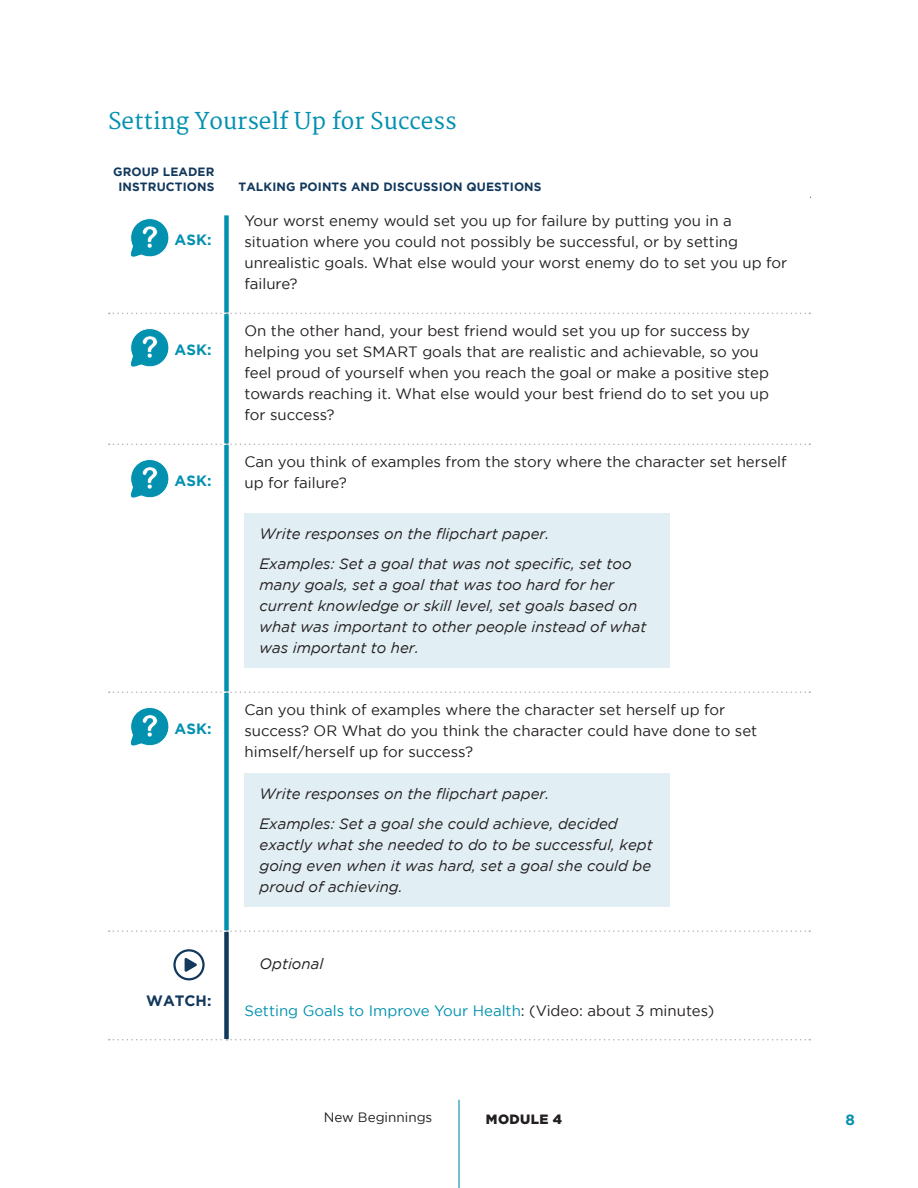
<style>
.page{position:relative;width:918px;height:1188px;background:#fff}
.page>*{position:absolute;margin:0;border:0;box-sizing:border-box;transform-origin:0 0}
.t1{font:22.5px "Merriweather";color:#0391b0}
.t2{font:15px/21px "Gotham";color:#231f20}
.t3{font:italic 15px/21px "Gotham";color:#231f20}
.t4{font:15px "Gotham";color:#0391b0}
.t5{font:700 15px "Gotham";color:#0391b0}
.t6{font:700 15px "Gotham";color:#12385c}
.t7{font:13.5px "Gotham";color:#231f20}
.t8{font:900 13.5px "Gotham";letter-spacing:.025em;color:#231f20}
.t9{font:700 12px/15px "Gotham";letter-spacing:.01em;color:#12385c;text-align:center}
.s1{color:#231f20}
</style>
<div class="page">
<hr style="left:458px;top:1100px;width:2px;height:88px;background:#0391b0">
<div style="left:244px;top:513px;width:426px;height:155px;background:#e1eef4"></div>
<div style="left:244px;top:773px;width:426px;height:134px;background:#e1eef4"></div>
<div style="left:224px;top:932px;width:5px;height:107px;background:#12385c"></div>
<div style="left:224px;top:445px;width:5px;height:246px;background:#0391b0"></div>
<div style="left:224px;top:693px;width:5px;height:237px;background:#0391b0"></div>
<div style="left:224px;top:215px;width:5px;height:98px;background:#0391b0"></div>
<svg style="left:109px;top:313px;width:701px;height:1px"></svg>
<svg style="left:109px;top:444px;width:701px;height:1px"></svg>
<svg style="left:109px;top:930px;width:701px;height:2px"></svg>
<div style="left:224px;top:314px;width:5px;height:130px;background:#0391b0"></div>
<svg style="left:109px;top:691px;width:701px;height:2px"></svg>
<svg style="left:109px;top:1039px;width:701px;height:1px"></svg>
<svg style="left:130px;top:218px;width:39px;height:40px"></svg>
<svg style="left:130px;top:328px;width:39px;height:40px"></svg>
<svg style="left:130px;top:459px;width:39px;height:39px"></svg>
<svg style="left:130px;top:707px;width:39px;height:39px"></svg>
<svg style="left:173px;top:949px;width:32px;height:31px"></svg>
<h3 class="t1" style="left:108px;top:108px;width:350px">Setting Yourself Up for Success</h3>
<h4 class="t9" style="left:113px;top:164px;width:103px">GROUP LEADER<br>INSTRUCTIONS</h4>
<p class="t9" style="left:239px;top:179px;width:305px">TALKING POINTS AND DISCUSSION QUESTIONS</p>
<p class="t2" style="left:244px;top:210px;width:544px">Your worst enemy would set you up for failure by putting you in a situation where you could not possibly be successful, or by setting unrealistic goals. What else would your worst enemy do to set you up for failure?</p>
<p class="t2" style="left:244px;top:320px;width:526px">On the other hand, your best friend would set you up for success by helping you set SMART goals that are realistic and achievable, so you feel proud of yourself when you reach the goal or make a positive step towards reaching it. What else would your best friend do to set you up for success?</p>
<p class="t2" style="left:244px;top:451px;width:544px">Can you think of examples from the story where the character set herself up for failure?</p>
<p class="t3" style="left:260px;top:523px;width:291px">Write responses on the flipchart paper.</p>
<p class="t3" style="left:260px;top:553px;width:388px">Examples: Set a goal that was not specific, set too many goals, set a goal that was too hard for her current knowledge or skill level, set goals based on what was important to other people instead of what was important to her.</p>
<p class="t5" style="left:175px;top:231px;width:38px">ASK:</p>
<p class="t5" style="left:175px;top:341px;width:38px">ASK:</p>
<p class="t5" style="left:175px;top:472px;width:38px">ASK:</p>
<p class="t5" style="left:175px;top:720px;width:38px">ASK:</p>
<p class="t6" style="left:146px;top:992px;width:67px">WATCH:</p>
<p class="t2" style="left:244px;top:699px;width:514px">Can you think of examples where the character set herself up for success? OR What do you think the character could have done to set himself/herself up for success?</p>
<p class="t3" style="left:260px;top:783px;width:291px">Write responses on the flipchart paper.</p>
<p class="t3" style="left:260px;top:813px;width:395px">Examples: Set a goal she could achieve, decided exactly what she needed to do to be successful, kept going even when it was hard, set a goal she could be proud of achieving.</p>
<p class="t3" style="left:260px;top:953px;width:65px">Optional</p>
<p class="t4" style="left:244px;top:1002px;width:471px">Setting Goals to Improve Your Health<span class="s1">: (Video: about 3 minutes)</span></p>
<p class="t7" style="left:324px;top:1110px;width:110px">New Beginnings</p>
<p class="t8" style="left:486px;top:1111px;width:78px">MODULE 4</p>
<p class="t5" style="left:846px;top:1111px;width:11px">8</p>
</div>
